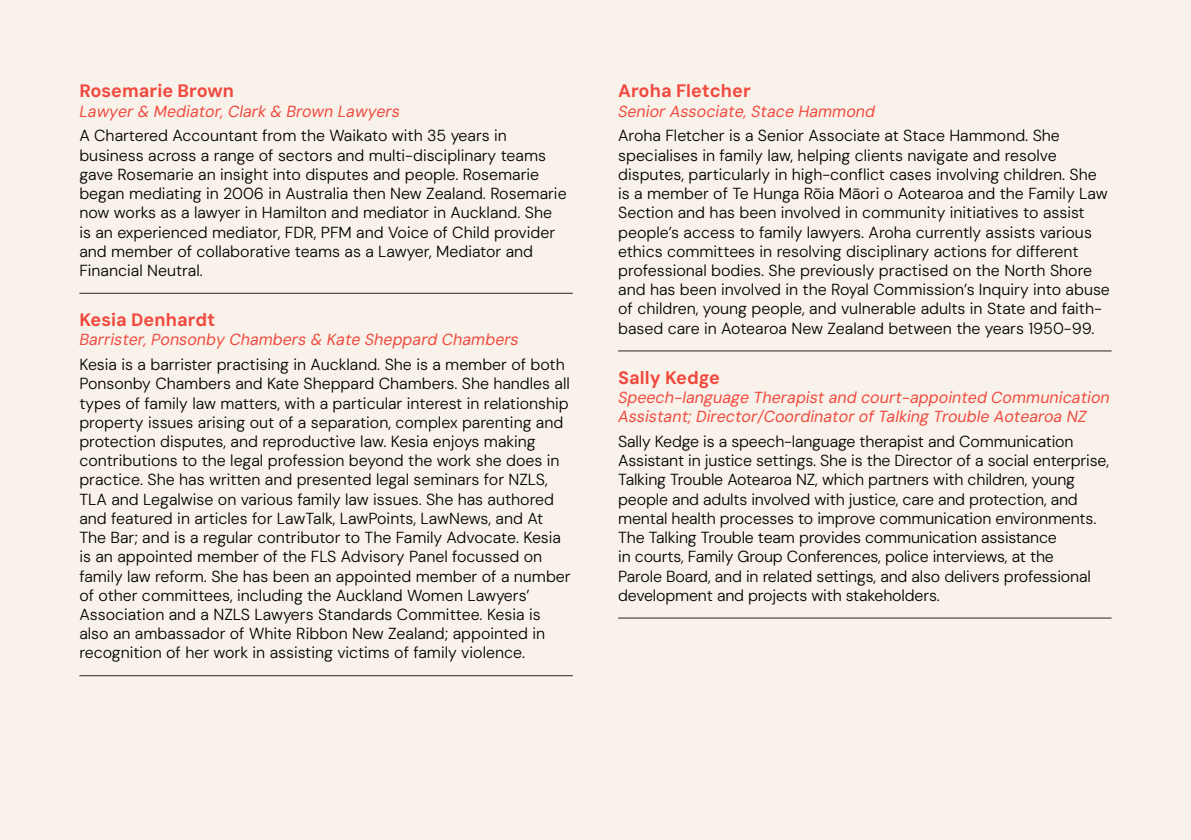
<style>
.page{position:relative;width:1191px;height:840px;background:#fff}
.page>*{position:absolute;margin:0;border:0;box-sizing:border-box;transform-origin:0 0}
.t1{font:18px "DM Sans 9 pt";color:#f0493e}
.t2{font:16px/19.2px "DM Sans 9 pt";color:#000}
.t3{font:italic 16px/19.2px "DM Sans 9 pt";color:#f0493e}
</style>
<div class="page">
<div style="left:0;top:0;width:1191px;height:839px;background:#f9f2ea"></div>
<hr style="left:79px;top:293px;width:494px;height:1px;background:#242424">
<hr style="left:79px;top:675px;width:494px;height:1px;background:#242424">
<hr style="left:618px;top:350px;width:493px;height:1px;background:#242424">
<hr style="left:618px;top:617px;width:493px;height:1px;background:#242424">
<p class="t1" style="left:79px;top:80px;width:156px">Rosemarie Brown</p>
<p class="t3" style="left:79px;top:101px;width:322px">Lawyer &amp; Mediator, Clark &amp; Brown Lawyers</p>
<p class="t2" style="left:79px;top:126px;width:489px">A Chartered Accountant from the Waikato with 35 years in business across a range of sectors and multi-disciplinary teams gave Rosemarie an insight into disputes and people. Rosemarie began mediating in 2006 in Australia then New Zealand. Rosemarie now works as a lawyer in Hamilton and mediator in Auckland. She is an experienced mediator, FDR, PFM and Voice of Child provider and member of collaborative teams as a Lawyer, Mediator and Financial Neutral.</p>
<p class="t1" style="left:79px;top:308px;width:137px">Kesia Denhardt</p>
<p class="t3" style="left:79px;top:330px;width:441px">Barrister, Ponsonby Chambers &amp; Kate Sheppard Chambers</p>
<p class="t2" style="left:79px;top:354px;width:493px">Kesia is a barrister practising in Auckland. She is a member of both Ponsonby Chambers and Kate Sheppard Chambers. She handles all types of family law matters, with a particular interest in relationship property issues arising out of a separation, complex parenting and protection disputes, and reproductive law. Kesia enjoys making contributions to the legal profession beyond the work she does in practice. She has written and presented legal seminars for NZLS, TLA and Legalwise on various family law issues. She has authored and featured in articles for LawTalk, LawPoints, LawNews, and At The Bar; and is a regular contributor to The Family Advocate. Kesia is an appointed member of the FLS Advisory Panel focussed on family law reform. She has been an appointed member of a number of other committees, including the Auckland Women Lawyers’ Association and a NZLS Lawyers Standards Committee. Kesia is also an ambassador of White Ribbon New Zealand; appointed in recognition of her work in assisting victims of family violence.</p>
<p class="t1" style="left:618px;top:80px;width:134px">Aroha Fletcher</p>
<p class="t3" style="left:618px;top:101px;width:258px">Senior Associate, Stace Hammond</p>
<p class="t2" style="left:618px;top:126px;width:493px">Aroha Fletcher is a Senior Associate at Stace Hammond. She specialises in family law, helping clients navigate and resolve disputes, particularly in high-conflict cases involving children. She is a member of Te Hunga Rōia Māori o Aotearoa and the Family Law Section and has been involved in community initiatives to assist people’s access to family lawyers. Aroha currently assists various ethics committees in resolving disciplinary actions for different professional bodies. She previously practised on the North Shore and has been involved in the Royal Commission’s Inquiry into abuse of children, young people, and vulnerable adults in State and faith&shy;based care in Aotearoa New Zealand between the years 1950-99.</p>
<p class="t1" style="left:618px;top:366px;width:103px">Sally Kedge</p>
<p class="t3" style="left:618px;top:387px;width:493px">Speech-language Therapist and court-appointed Communication<br>Assistant; Director/Coordinator of Talking Trouble Aotearoa NZ</p>
<p class="t2" style="left:618px;top:431px;width:492px">Sally Kedge is a speech-language therapist and Communication Assistant in justice settings. She is the Director of a social enterprise, Talking Trouble Aotearoa NZ, which partners with children, young people and adults involved with justice, care and protection, and mental health processes to improve communication environments.<br>The Talking Trouble team provides communication assistance<br>in courts, Family Group Conferences, police interviews, at the<br>Parole Board, and in related settings, and also delivers professional development and projects with stakeholders.</p>
</div>
